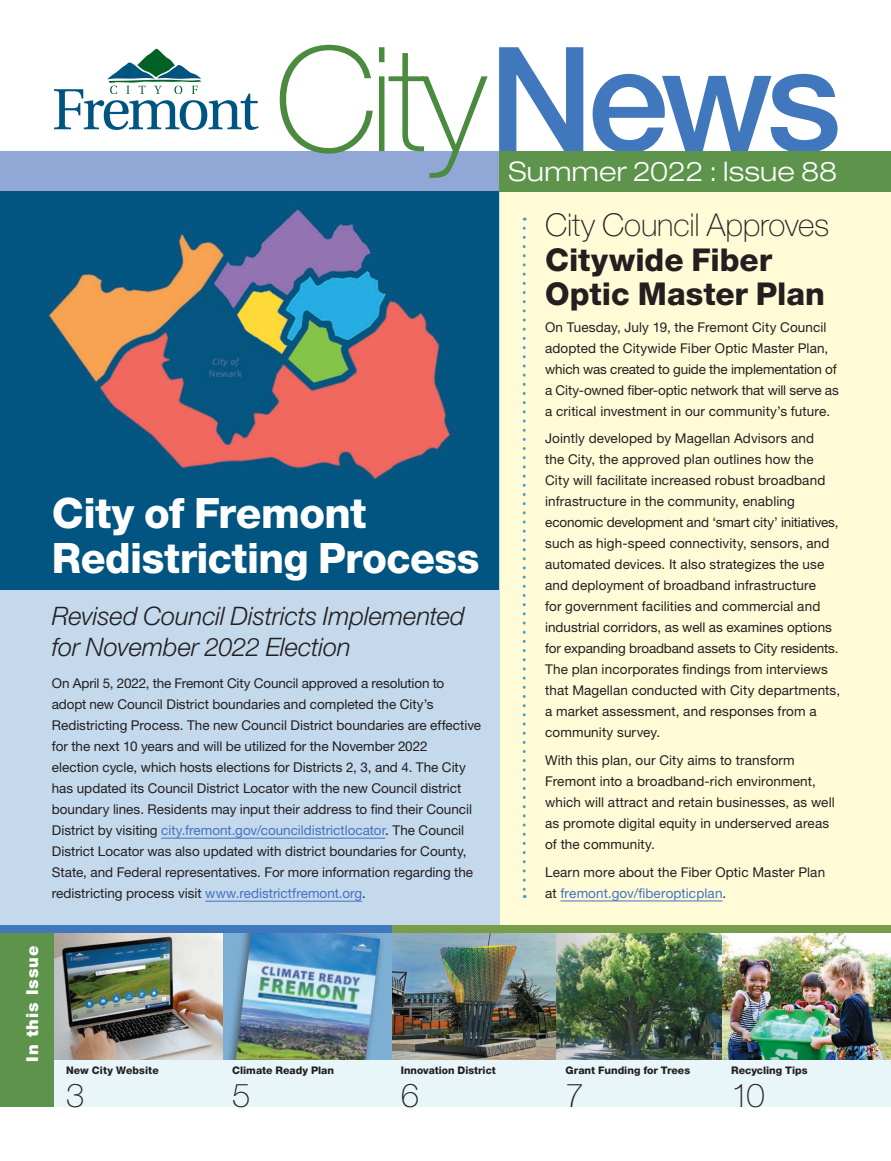
<style>
.page{position:relative;width:891px;height:1161px;background:#fff}
.page>*{position:absolute;margin:0;border:0;box-sizing:border-box;transform-origin:0 0}
.Title-Level1{font:100 145.5px "Helvetica Neue LT Std";color:#4a8b3f}
._2018_-_heading_28_h{font:800 42px/45px "Helvetica Neue LT Std";letter-spacing:-.01em;color:#fff}
._2016_caption_7pt{font:100 33px "Helvetica Neue LT Std";color:#231f20}
._2018_-_heading_22_h{font:800 31.5px/34.5px "Helvetica Neue LT Std";color:#231f20}
.t1{font:300 expanded 27px "Helvetica Neue LT Std";letter-spacing:.01em;color:#fff}
._2018_-_heading_22_t{font:italic 300 25.5px/31.5px "Helvetica Neue LT Std";letter-spacing:-.005em;color:#231f20}
.t2{font:900 16.5px "Helvetica Neue LT Std";letter-spacing:.06em;color:#fff}
._2016-paragraph{font:13.5px/21px "Helvetica Neue LT Std";letter-spacing:.005em;color:#231f20}
._2016_caption_7pt-2{font:800 10.5px "Helvetica Neue LT Std";color:#231f20}
.s1{font-weight:500;color:#4178bd}
.s2{color:#4472c4}
.s3{font-weight:100}
</style>
<div class="page">
<div style="left:497px;top:192px;width:394px;height:734px;background:#fffbd7"></div>
<div style="left:0;top:192px;width:500px;height:734px;background:#c4d9ec"></div>
<div style="left:0;top:1060px;width:891px;height:47px;background:#e8f6f9"></div>
<svg style="left:54px;top:49px;width:205px;height:81px"></svg>
<div style="left:0;top:151px;width:500px;height:41px;background:#91a8d6"></div>
<div style="left:500px;top:151px;width:391px;height:41px;background:#5e934b"></div>
<img style="left:125px;top:933px;width:98px;height:127px">
<div style="left:223px;top:931px;width:169px;height:129px;background:#7dafd5"></div>
<div style="left:223px;top:931px;width:162px;height:129px;background:#231f20;opacity:.56"></div>
<img style="left:236px;top:933px;width:144px;height:127px">
<img style="left:626px;top:933px;width:96px;height:127px">
<img style="left:392px;top:933px;width:164px;height:127px">
<img style="left:722px;top:933px;width:169px;height:127px">
<hr style="left:161px;top:838px;width:224px;height:1px;background:#4472c4">
<hr style="left:205px;top:901px;width:157px;height:1px;background:#4472c4">
<img style="left:0;top:192px;width:499px;height:397px">
<img style="left:556px;top:933px;width:70px;height:127px">
<img style="left:54px;top:933px;width:71px;height:127px">
<div style="left:0;top:925px;width:54px;height:182px;background:#5e934b"></div>
<div style="left:0;top:925px;width:500px;height:8px;background:#4178bd"></div>
<div style="left:392px;top:925px;width:499px;height:8px;background:#789d4a"></div>
<hr style="left:561px;top:901px;width:162px;height:1px;background:#4472c4">
<svg style="left:523px;top:228px;width:3px;height:670px"></svg>
<p class="Title-Level1" style="left:274px;top:16px;width:569px">City<span class="s1">News</span></p>
<p class="t1" style="left:508px;top:156px;width:330px">Summer 2022 : Issue 88</p>
<p class="_2018_-_heading_28_h" style="left:52px;top:490px;width:429px">City of Fremont<br>Redistricting Process</p>
<p class="_2018_-_heading_22_t" style="left:52px;top:600px;width:415px">Revised Council Districts Implemented for November 2022 Election</p>
<p class="_2016-paragraph" style="left:52px;top:673px;width:431px">On April 5, 2022, the Fremont City Council approved a resolution to adopt new Council District boundaries and completed the City’s Redistricting Process. The new Council District boundaries are effective for the next 10 years and will be utilized for the November 2022<br>election cycle, which hosts elections for Districts 2, 3, and 4. The City has updated its Council District Locator with the new Council district boundary lines. Residents may input their address to find their Council District by visiting <span class="s2">city.fremont.gov/councildistrictlocator</span>. The Council District Locator was also updated with district boundaries for County, State, and Federal representatives. For more information regarding the redistricting process visit <span class="s2">www.redistrictfremont.org</span>.</p>
<p class="_2018_-_heading_22_h" style="left:545px;top:208px;width:286px"><span class="s3">City Council Approves<br></span>Citywide Fiber<br>Optic Master Plan</p>
<p class="_2016-paragraph" style="left:545px;top:316px;width:295px">On Tuesday, July 19, the Fremont City Council adopted the Citywide Fiber Optic Master Plan, which was created to guide the implementation of a City-owned fiber-optic network that will serve as a critical investment in our community’s future.</p>
<p class="_2016-paragraph" style="left:545px;top:428px;width:297px">Jointly developed by Magellan Advisors and<br>the City, the approved plan outlines how the City will facilitate increased robust broadband infrastructure in the community, enabling economic development and ‘smart city’ initiatives, such as high-speed connectivity, sensors, and automated devices. It also strategizes the use and deployment of broadband infrastructure<br>for government facilities and commercial and industrial corridors, as well as examines options for expanding broadband assets to City residents.<br>The plan incorporates findings from interviews that Magellan conducted with City departments, a market assessment, and responses from a community survey.</p>
<p class="_2016-paragraph" style="left:545px;top:750px;width:291px">With this plan, our City aims to transform Fremont into a broadband-rich environment, which will attract and retain businesses, as well as promote digital equity in underserved areas of the community.</p>
<p class="_2016-paragraph" style="left:545px;top:861px;width:282px">Learn more about the Fiber Optic Master Plan at <span class="s2">fremont.gov/fiberopticplan</span>.</p>
<p class="t2" style="left:23px;top:1062px;width:118px;rotate:-90deg">In this Issue</p>
<p class="_2016_caption_7pt-2" style="left:66px;top:1064px;width:94px">New City Website</p>
<p class="_2016_caption_7pt" style="left:66px;top:1076px;width:20px">3</p>
<p class="_2016_caption_7pt-2" style="left:232px;top:1064px;width:104px">Climate Ready Plan</p>
<p class="_2016_caption_7pt" style="left:232px;top:1076px;width:20px">5</p>
<p class="_2016_caption_7pt-2" style="left:401px;top:1064px;width:97px">Innovation District</p>
<p class="_2016_caption_7pt" style="left:401px;top:1076px;width:20px">6</p>
<p class="_2016_caption_7pt-2" style="left:566px;top:1064px;width:126px">Grant Funding for Trees</p>
<p class="_2016_caption_7pt" style="left:566px;top:1076px;width:20px">7</p>
<p class="_2016_caption_7pt-2" style="left:731px;top:1064px;width:78px">Recycling Tips</p>
<p class="_2016_caption_7pt" style="left:731px;top:1076px;width:35px">10</p>
</div>
